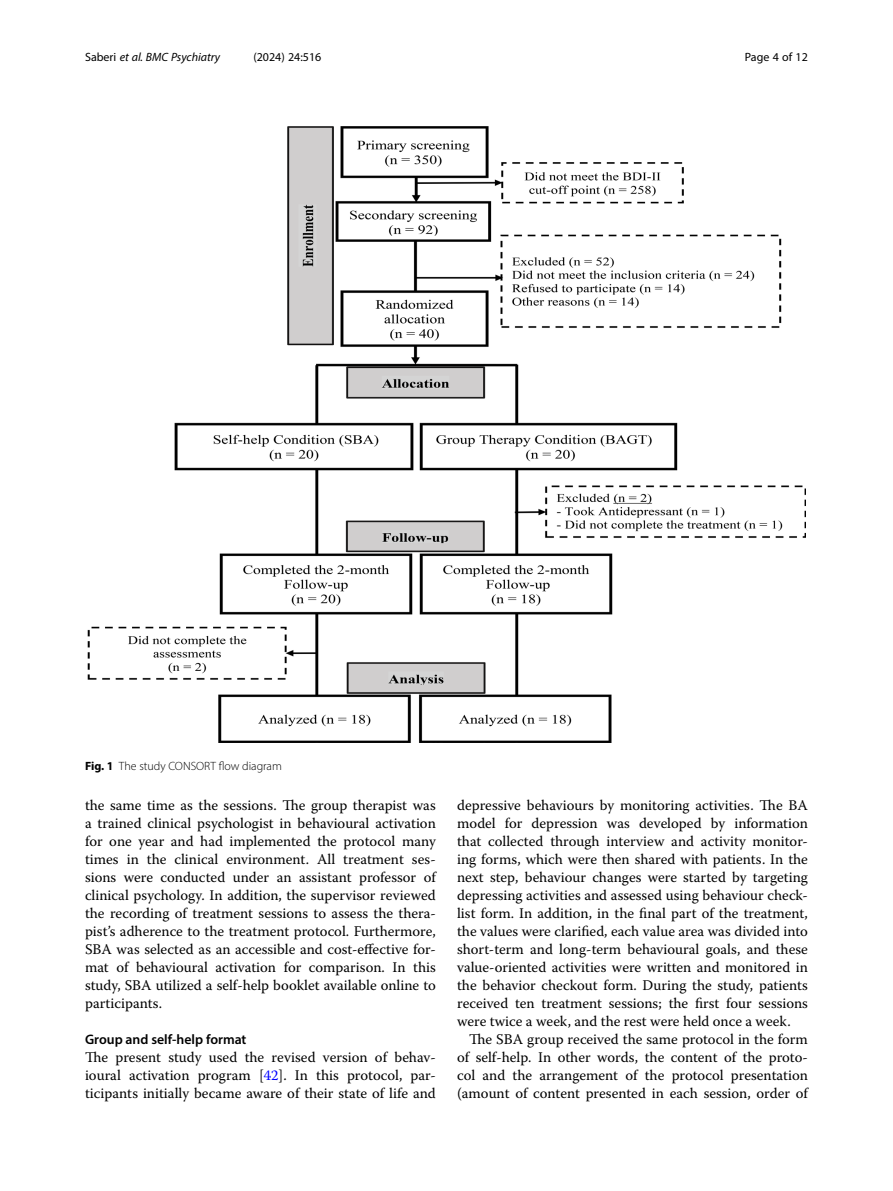
<style>
.page{position:relative;width:893px;height:1191px;background:#fff}
.page>*{position:absolute;margin:0;border:0;box-sizing:border-box;transform-origin:0 0}
.Body_Text{font:14.7px/18px "Warnock Pro";color:#000;text-align:justify}
.Body_Text_Indent{font:14.7px/18px "Warnock Pro";color:#000;text-align:justify}
.Head_2{font:600 13.8px "Myriad Pro";color:#000}
.Figure_Caption{font:300 12px "Myriad Pro";color:#000}
.t1{font:italic 12px "Myriad Pro";color:#000}
.t2{font:12px "Myriad Pro";color:#000}
.s1{font-style:normal}
.s2{font-weight:700}
.s3{color:#00f}
</style>
<div class="page">
<img style="left:87px;top:126px;width:719px;height:617px">
<p class="t1" style="left:85px;top:50px;width:137px"><span class="s1">Saberi</span> et al. BMC Psychiatry</p>
<p class="t2" style="left:253px;top:50px;width:70px">(2024) 24:516</p>
<p class="t2" style="left:745px;top:50px;width:65px">Page 4 of 12</p>
<p class="Figure_Caption" style="left:85px;top:758px;width:198px"><span class="s2">Fig. 1</span> The study CONSORT flow diagram</p>
<p class="Body_Text" style="left:85px;top:796px;width:352px">the same time as the sessions. The group therapist was a trained clinical psychologist in behavioural activation for one year and had implemented the protocol many times in the clinical environment. All treatment ses&shy;sions were conducted under an assistant professor of clinical psychology. In addition, the supervisor reviewed the recording of treatment sessions to assess the thera&shy;pist’s adherence to the treatment protocol. Furthermore, SBA was selected as an accessible and cost-effective for&shy;mat of behavioural activation for comparison. In this study, SBA utilized a self-help booklet available online to participants.</p>
<p class="Head_2" style="left:85px;top:1031px;width:163px">Group and self-help format</p>
<p class="Body_Text" style="left:85px;top:1048px;width:352px">The present study used the revised version of behav&shy;ioural activation program [<span class="s3">42</span>]. In this protocol, par&shy;ticipants initially became aware of their state of life and</p>
<p class="Body_Text" style="left:457px;top:796px;width:352px">depressive behaviours by monitoring activities. The BA model for depression was developed by information that collected through interview and activity monitor&shy;ing forms, which were then shared with patients. In the next step, behaviour changes were started by targeting depressing activities and assessed using behaviour check&shy;list form. In addition, in the final part of the treatment, the values were clarified, each value area was divided into short-term and long-term behavioural goals, and these value-oriented activities were written and monitored in the behavior checkout form. During the study, patients received ten treatment sessions; the first four sessions were twice a week, and the rest were held once a week.</p>
<p class="Body_Text_Indent" style="left:457px;top:1030px;width:352px;text-indent:12px">The SBA group received the same protocol in the form of self-help. In other words, the content of the proto&shy;col and the arrangement of the protocol presentation (amount of content presented in each session, order of</p>
</div>
